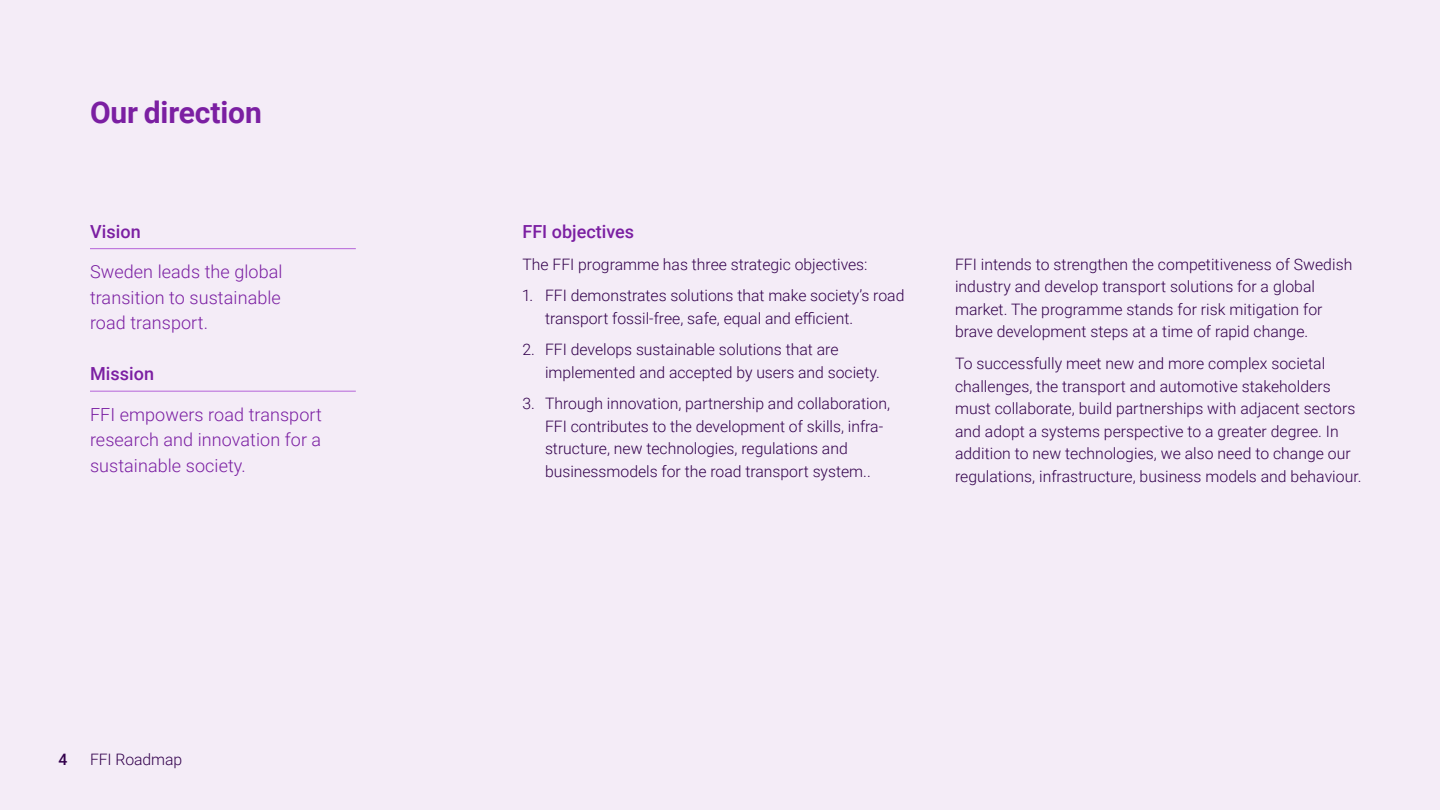
<style>
.page{position:relative;width:1440px;height:810px;background:#f4ecf7}
.page>*{position:absolute;margin:0;border:0;box-sizing:border-box;transform-origin:0 0}
.t1{font:700 30px "Roboto";letter-spacing:-.005em;color:#7b1fa2}
.t2{font:300 18px/25.5px "Roboto";letter-spacing:.005em;color:#7b1fa2;text-align:justify}
.t3{font:500 18px "Roboto";letter-spacing:.005em;color:#7b1fa2}
.t4{font:300 15.75px/22.5px "Roboto";letter-spacing:.005em;color:#32004c}
.t5{font:500 15.75px "Roboto";color:#32004c}
</style>
<div class="page">
<hr style="left:90px;top:248px;width:266px;height:1px;background:#b564d8">
<hr style="left:90px;top:391px;width:266px;height:1px;background:#b564d8">
<h1 class="t1" style="left:90px;top:92px;width:173px">Our direction</h1>
<p class="t3" style="left:90px;top:219px;width:52px">Vision</p>
<p class="t2" style="left:90px;top:258px;width:194px">Sweden leads the global transition to sustainable road transport.</p>
<p class="t3" style="left:90px;top:361px;width:66px">Mission</p>
<p class="t2" style="left:90px;top:401px;width:233px">FFI empowers road transport research and innovation for a sustainable society.</p>
<p class="t5" style="left:59px;top:748px;width:10px">4</p>
<p class="t4" style="left:90px;top:748px;width:94px">FFI Roadmap</p>
<p class="t3" style="left:522px;top:219px;width:113px">FFI objectives</p>
<p class="t4" style="left:522px;top:253px;width:347px">The FFI programme has three strategic objectives:</p>
<p class="t4" style="left:545px;top:284px;width:361px;text-indent:-23px">1. FFI demonstrates solutions that make society’s road transport fossil-free, safe, equal and efficient.</p>
<p class="t4" style="left:545px;top:338px;width:336px;text-indent:-23px">2. FFI develops sustainable solutions that are implemented and accepted by users and society.</p>
<p class="t4" style="left:545px;top:392px;width:347px;text-indent:-23px">3. Through innovation, partnership and collaboration, FFI contributes to the development of skills, infra&shy;structure, new technologies, regulations and businessmodels for the road transport system..</p>
<p class="t4" style="left:955px;top:253px;width:399px">FFI intends to strengthen the competitiveness of Swedish industry and develop transport solutions for a global market. The programme stands for risk mitigation for brave development steps at a time of rapid change.</p>
<p class="t4" style="left:955px;top:352px;width:408px">To successfully meet new and more complex societal challenges, the transport and automotive stakeholders must collaborate, build partnerships with adjacent sectors and adopt a systems perspective to a greater degree. In addition to new technologies, we also need to change our regulations, infrastructure, business models and behaviour.</p>
</div>
